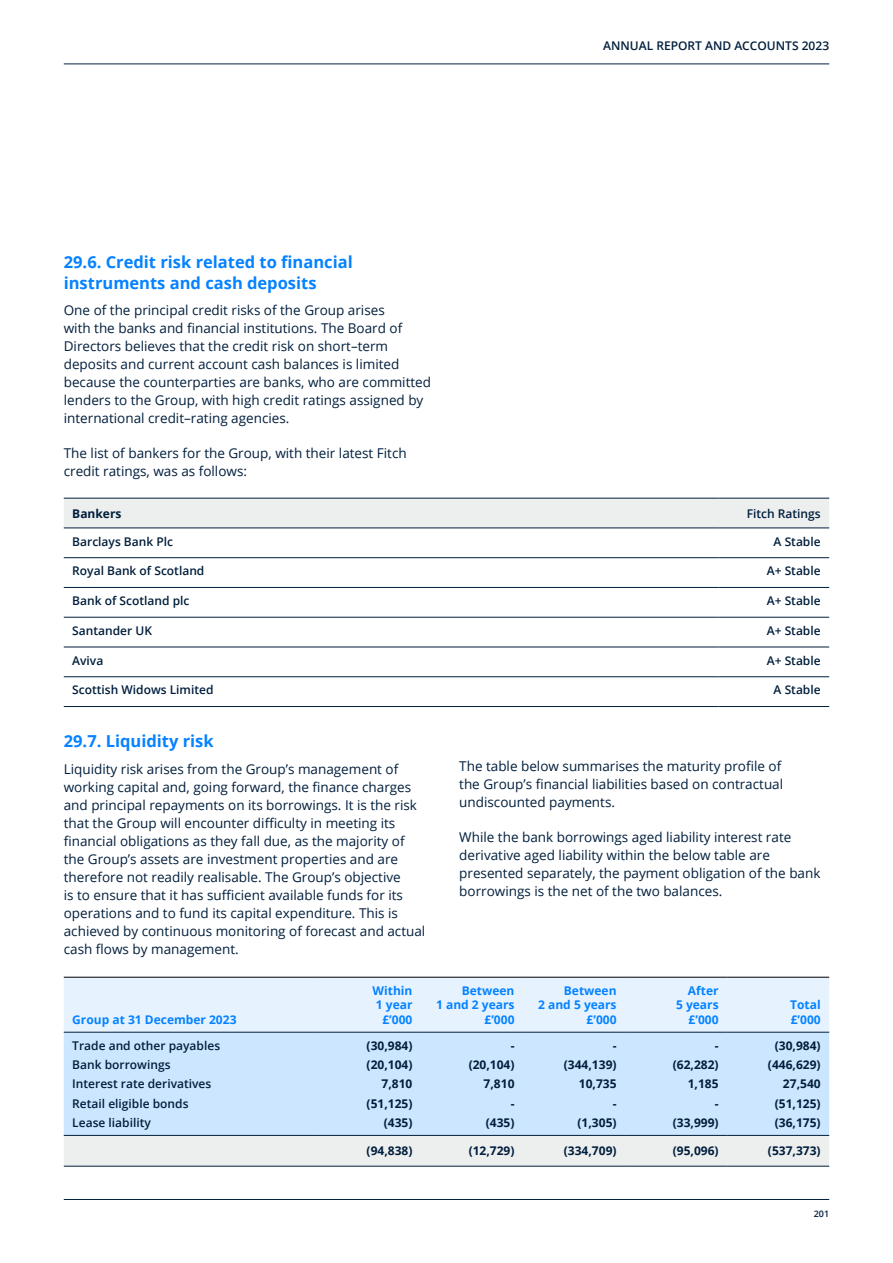
<style>
.page{position:relative;width:893px;height:1263px;background:#fff}
.page>*{position:absolute;margin:0;border:0;box-sizing:border-box;transform-origin:0 0}
.t1{font:700 16.5px/21px "Open Sans";color:#0582ff}
.t2{font:13.5px/18px "Open Sans";color:#001e3c}
.t3{font:600 12px/19.2px "Open Sans";color:#001e3c}
.t4{font:700 12px/19.2px "Open Sans";color:#001e3c;text-align:right}
.t5{font:700 12px/14.4px "Open Sans";color:#0582ff;text-align:right}
.t6{font:600 9px "Open Sans";color:#001e3c}
</style>
<div class="page">
<svg style="left:64px;top:499px;width:765px;height:179px"></svg>
<hr style="left:64px;top:498px;width:655px;height:1px;background:#001e3c">
<hr style="left:64px;top:528px;width:655px;height:1px;background:#001e3c">
<hr style="left:64px;top:557px;width:655px;height:1px;background:#001e3c">
<hr style="left:64px;top:587px;width:655px;height:1px;background:#001e3c">
<hr style="left:64px;top:617px;width:655px;height:1px;background:#001e3c">
<hr style="left:64px;top:647px;width:655px;height:1px;background:#001e3c">
<hr style="left:64px;top:676px;width:655px;height:1px;background:#001e3c">
<hr style="left:64px;top:706px;width:655px;height:1px;background:#001e3c">
<hr style="left:719px;top:528px;width:110px;height:1px;background:#001e3c">
<hr style="left:719px;top:557px;width:110px;height:1px;background:#001e3c">
<hr style="left:719px;top:587px;width:110px;height:1px;background:#001e3c">
<hr style="left:719px;top:617px;width:110px;height:1px;background:#001e3c">
<hr style="left:719px;top:647px;width:110px;height:1px;background:#001e3c">
<hr style="left:719px;top:676px;width:110px;height:1px;background:#001e3c">
<hr style="left:719px;top:498px;width:110px;height:1px;background:#001e3c">
<hr style="left:719px;top:706px;width:110px;height:1px;background:#001e3c">
<div style="left:64px;top:978px;width:765px;height:54px;background:#e6f3ff"></div>
<div style="left:64px;top:1033px;width:765px;height:102px;background:#cde6ff"></div>
<div style="left:64px;top:1136px;width:765px;height:30px;background:#edeeee"></div>
<hr style="left:64px;top:1032px;width:255px;height:1px;background:#001e3c">
<hr style="left:319px;top:1032px;width:102px;height:1px;background:#001e3c">
<hr style="left:421px;top:1032px;width:102px;height:1px;background:#001e3c">
<hr style="left:523px;top:1032px;width:102px;height:1px;background:#001e3c">
<hr style="left:625px;top:1032px;width:102px;height:1px;background:#001e3c">
<hr style="left:727px;top:1032px;width:102px;height:1px;background:#001e3c">
<hr style="left:64px;top:1135px;width:255px;height:1px;background:#001e3c">
<hr style="left:319px;top:1135px;width:102px;height:1px;background:#001e3c">
<hr style="left:421px;top:1135px;width:102px;height:1px;background:#001e3c">
<hr style="left:523px;top:1135px;width:102px;height:1px;background:#001e3c">
<hr style="left:625px;top:1135px;width:102px;height:1px;background:#001e3c">
<hr style="left:727px;top:1135px;width:102px;height:1px;background:#001e3c">
<hr style="left:64px;top:1166px;width:255px;height:1px;background:#001e3c">
<hr style="left:319px;top:1166px;width:102px;height:1px;background:#001e3c">
<hr style="left:421px;top:1166px;width:102px;height:1px;background:#001e3c">
<hr style="left:523px;top:1166px;width:102px;height:1px;background:#001e3c">
<hr style="left:625px;top:1166px;width:102px;height:1px;background:#001e3c">
<hr style="left:727px;top:1166px;width:102px;height:1px;background:#001e3c">
<hr style="left:64px;top:977px;width:255px;height:1px;background:#000">
<hr style="left:319px;top:977px;width:102px;height:1px;background:#000">
<hr style="left:421px;top:977px;width:102px;height:1px;background:#000">
<hr style="left:523px;top:977px;width:102px;height:1px;background:#000">
<hr style="left:625px;top:977px;width:102px;height:1px;background:#000">
<hr style="left:727px;top:977px;width:102px;height:1px;background:#000">
<hr style="left:64px;top:64px;width:765px;height:1px;background:#001e3c">
<hr style="left:64px;top:1199px;width:765px;height:1px;background:#001e3c">
<p class="t1" style="left:64px;top:251px;width:291px">29.6. Credit risk related to financial instruments and cash deposits</p>
<p class="t2" style="left:64px;top:301px;width:369px">One of the principal credit risks of the Group arises<br>with the banks and financial institutions. The Board of Directors believes that the credit risk on short–term deposits and current account cash balances is limited because the counterparties are banks, who are committed lenders to the Group, with high credit ratings assigned by international credit–rating agencies.</p>
<p class="t2" style="left:64px;top:444px;width:344px">The list of bankers for the Group, with their latest Fitch credit ratings, was as follows:</p>
<p class="t3" style="left:603px;top:35px;width:228px">ANNUAL REPORT AND ACCOUNTS 2023</p>
<p class="t4" style="left:72px;top:503px;width:51px">Bankers</p>
<p class="t3" style="left:747px;top:503px;width:75px">Fitch Ratings</p>
<p class="t3" style="left:72px;top:531px;width:102px">Barclays Bank Plc</p>
<p class="t3" style="left:774px;top:531px;width:49px">A Stable</p>
<p class="t3" style="left:72px;top:561px;width:134px">Royal Bank of Scotland</p>
<p class="t3" style="left:767px;top:561px;width:55px">A+ Stable</p>
<p class="t3" style="left:72px;top:591px;width:119px">Bank of Scotland plc</p>
<p class="t3" style="left:767px;top:591px;width:55px">A+ Stable</p>
<p class="t3" style="left:72px;top:621px;width:81px">Santander UK</p>
<p class="t3" style="left:767px;top:621px;width:55px">A+ Stable</p>
<p class="t3" style="left:72px;top:650px;width:33px">Aviva</p>
<p class="t3" style="left:767px;top:650px;width:55px">A+ Stable</p>
<p class="t3" style="left:72px;top:680px;width:143px">Scottish Widows Limited</p>
<p class="t3" style="left:774px;top:680px;width:49px">A Stable</p>
<p class="t1" style="left:64px;top:730px;width:151px">29.7. Liquidity risk</p>
<p class="t2" style="left:64px;top:759px;width:363px">Liquidity risk arises from the Group’s management of working capital and, going forward, the finance charges and principal repayments on its borrowings. It is the risk that the Group will encounter difficulty in meeting its financial obligations as they fall due, as the majority of the Group’s assets are investment properties and are therefore not readily realisable. The Group’s objective<br>is to ensure that it has sufficient available funds for its operations and to fund its capital expenditure. This is achieved by continuous monitoring of forecast and actual cash flows by management.</p>
<p class="t2" style="left:459px;top:757px;width:325px">The table below summarises the maturity profile of the Group’s financial liabilities based on contractual undiscounted payments.</p>
<p class="t2" style="left:459px;top:828px;width:363px">While the bank borrowings aged liability interest rate derivative aged liability within the below table are presented separately, the payment obligation of the bank borrowings is the net of the two balances.</p>
<p class="t5" style="left:72px;top:1012px;width:166px">Group at 31 December 2023</p>
<p class="t5" style="left:373px;top:983px;width:41px">Within<br>1 year £’000</p>
<p class="t5" style="left:436px;top:983px;width:80px">Between<br>1 and 2 years £’000</p>
<p class="t5" style="left:538px;top:983px;width:80px">Between<br>2 and 5 years £’000</p>
<p class="t5" style="left:676px;top:983px;width:44px">After<br>5 years £’000</p>
<p class="t5" style="left:790px;top:997px;width:32px;text-align:left">Total £’000</p>
<p class="t3" style="left:72px;top:1036px;width:149px">Trade and other payables<br>Bank borrowings<br>Interest rate derivatives<br>Retail eligible bonds<br>Lease liability</p>
<p class="t4" style="left:367px;top:1035px;width:47px">(30,984) (20,104)<br>7,810 (51,125) (435)</p>
<p class="t4" style="left:469px;top:1035px;width:47px">- (20,104)<br>7,810<br>-<br>(435)</p>
<p class="t4" style="left:564px;top:1035px;width:54px">- (344,139)<br>10,735<br>-<br>(1,305)</p>
<p class="t4" style="left:673px;top:1035px;width:47px">- (62,282)<br>1,185<br>- (33,999)</p>
<p class="t4" style="left:768px;top:1035px;width:54px">(30,984) (446,629)<br>27,540 (51,125) (36,175)</p>
<p class="t4" style="left:367px;top:1141px;width:47px">(94,838)</p>
<p class="t4" style="left:469px;top:1141px;width:47px">(12,729)</p>
<p class="t4" style="left:564px;top:1141px;width:54px">(334,709)</p>
<p class="t4" style="left:673px;top:1141px;width:47px">(95,096)</p>
<p class="t4" style="left:768px;top:1141px;width:54px">(537,373)</p>
<p class="t6" style="left:814px;top:1208px;width:17px">201</p>
</div>
